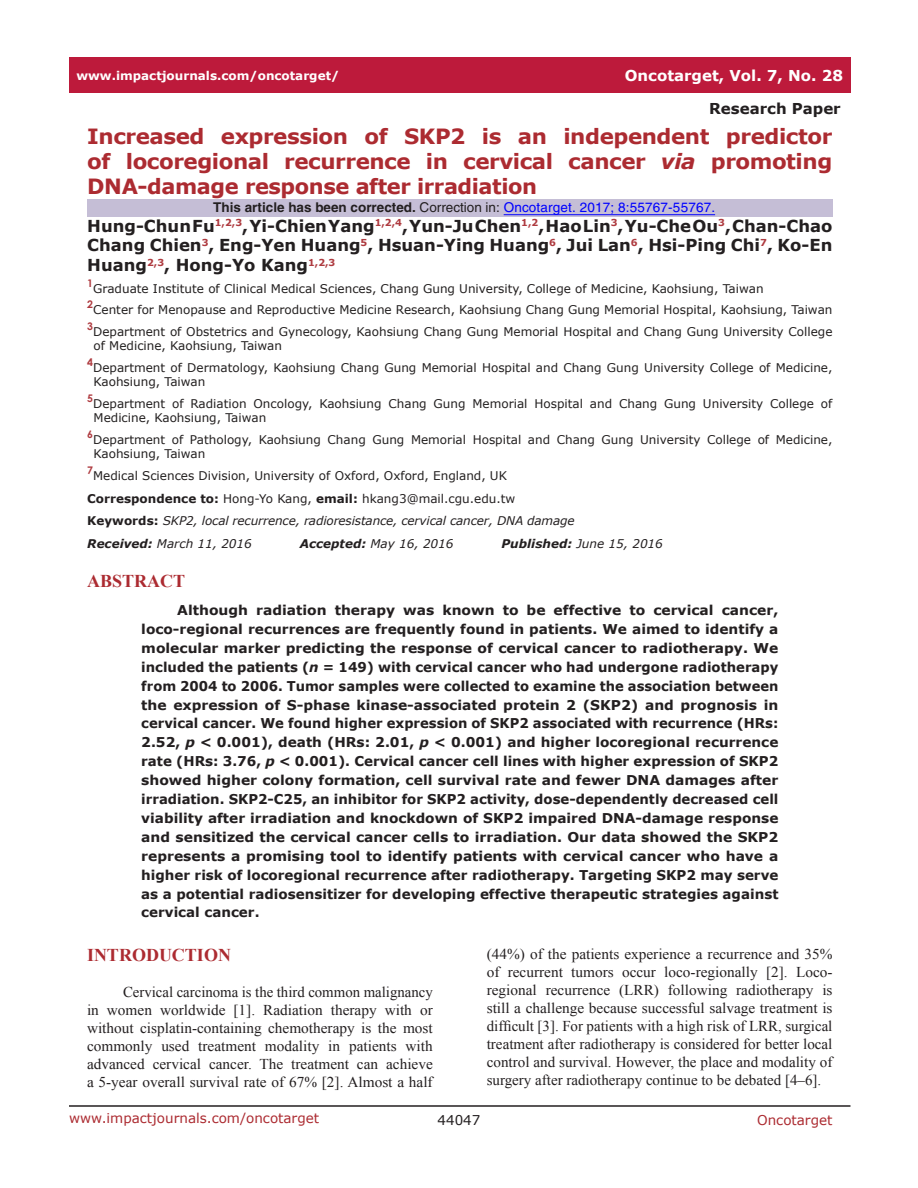
<style>
.page{position:relative;width:918px;height:1188px;background:#fff}
.page>*{position:absolute;margin:0;border:0;box-sizing:border-box;transform-origin:0 0}
.t1{font:700 21px/25.2px "Verdana";letter-spacing:-.02em;color:#ac2b31;text-align:justify}
.t2{font:700 18px "Times New Roman";color:#ac2b31}
.t3{font:700 16.5px/19.8px "Verdana";color:#231f20;text-align:justify}
.t4{font:15px/18px "Times New Roman";color:#231f20;text-align:justify}
.t5{font:700 15px "Verdana";color:#fff}
.t6{font:700 15px "Verdana";color:#231f20}
.t7{font:700 13.5px/18.9px "Verdana";color:#231f20;text-align:justify}
.t8{font:13.5px "Helvetica LT Std";letter-spacing:.015em;color:#00f}
.t9{font:13.5px "Verdana";color:#ac2b31}
.t10{font:13.5px "Verdana";color:#231f20}
.t11{font:12px/14.4px "Verdana";color:#221f1f}
.t12{font:italic 12px/22.5px "Verdana";letter-spacing:-.01em;color:#231f20}
.t13{font:700 12px "Verdana";color:#fff}
.t14{font:700 10.5px "Century Gothic";color:#ae3a3f}
.s1{font-style:italic}
.s2{font-style:normal;color:#221f1f}
.s3{font-weight:700;font-style:normal}
.s4{font-style:normal}
.s5{font-weight:700}
.s6{font-weight:700;color:#231f20}
.s7{color:#231f20}
</style>
<div class="page">
<hr style="left:69px;top:1105px;width:781px;height:2px;background:#231f20">
<div style="left:69px;top:57px;width:781px;height:36px;background:#bd1a3b"></div>
<hr style="left:504px;top:214px;width:211px;height:1px;background:#00f">
<p class="t13" style="left:76px;top:67px;width:264px">www.impactjournals.com/oncotarget/</p>
<p class="t5" style="left:625px;top:66px;width:220px">Oncotarget, Vol. 7, No. 28</p>
<p class="t6" style="left:709px;top:99px;width:133px">Research Paper</p>
<h1 class="t1" style="left:87px;top:123px;width:747px">Increased expression of SKP2 is an independent predictor of locoregional recurrence in cervical cancer <span class="s1">via</span> promoting DNA-damage response after irradiation</h1>
<p class="t3" style="left:87px;top:216px;width:747px">Hung-Chun Fu<sup>1,2,3</sup>, Yi-Chien Yang<sup>1,2,4</sup>, Yun-Ju Chen<sup>1,2</sup>, Hao Lin<sup>3</sup>, Yu-Che Ou<sup>3</sup>, Chan-Chao Chang Chien<sup>3</sup>, Eng-Yen Huang<sup>5</sup>, Hsuan-Ying Huang<sup>6</sup>, Jui Lan<sup>6</sup>, Hsi-Ping Chi<sup>7</sup>, Ko-En Huang<sup>2,3</sup>, Hong-Yo Kang<sup>1,2,3</sup></p>
<p class="t14" style="left:87px;top:275px;width:7px">1</p>
<p class="t11" style="left:93px;top:281px;width:672px">Graduate Institute of Clinical Medical Sciences, Chang Gung University, College of Medicine, Kaohsiung, Taiwan</p>
<p class="t14" style="left:87px;top:297px;width:7px">2</p>
<p class="t11" style="left:93px;top:303px;width:741px">Center for Menopause and Reproductive Medicine Research, Kaohsiung Chang Gung Memorial Hospital, Kaohsiung, Taiwan</p>
<p class="t14" style="left:87px;top:318px;width:7px">3</p>
<p class="t11" style="left:93px;top:324px;width:741px">Department of Obstetrics and Gynecology, Kaohsiung Chang Gung Memorial Hospital and Chang Gung University College of Medicine, Kaohsiung, Taiwan</p>
<p class="t14" style="left:87px;top:354px;width:7px">4</p>
<p class="t11" style="left:93px;top:360px;width:741px">Department of Dermatology, Kaohsiung Chang Gung Memorial Hospital and Chang Gung University College of Medicine,<br>Kaohsiung, Taiwan</p>
<p class="t14" style="left:87px;top:390px;width:7px">5</p>
<p class="t11" style="left:93px;top:396px;width:741px">Department of Radiation Oncology, Kaohsiung Chang Gung Memorial Hospital and Chang Gung University College of<br>Medicine, Kaohsiung, Taiwan</p>
<p class="t14" style="left:87px;top:426px;width:7px">6</p>
<p class="t11" style="left:93px;top:432px;width:741px">Department of Pathology, Kaohsiung Chang Gung Memorial Hospital and Chang Gung University College of Medicine,<br>Kaohsiung, Taiwan</p>
<p class="t14" style="left:87px;top:462px;width:7px">7</p>
<p class="t12" style="left:87px;top:464px;width:489px;text-indent:6px"><span class="s2">Medical Sciences Division, University of Oxford, Oxford, England, UK </span><span class="s3">Correspondence to:</span> <span class="s4">Hong-Yo Kang,</span> <span class="s3">email:</span> <span class="s4">hkang3@mail.cgu.edu.tw </span><span class="s3">Keywords:</span> SKP2, local recurrence, radioresistance, cervical cancer, DNA damage <span class="s5">Received:</span> March 11, 2016</p>
<p class="t8" style="left:213px;top:200px;width:503px"><span class="s6">This article has been corrected.</span> <span class="s7">Correction in:</span> Oncotarget. 2017; 8:55767-55767.</p>
<p class="t12" style="left:300px;top:532px;width:155px"><span class="s5">Accepted:</span> May 16, 2016</p>
<p class="t12" style="left:502px;top:532px;width:163px"><span class="s5">Published:</span> June 15, 2016</p>
<h2 class="t2" style="left:87px;top:569px;width:100px">ABSTRACT</h2>
<p class="t7" style="left:141px;top:601px;width:639px;text-indent:36px">Although radiation therapy was known to be effective to cervical cancer, loco-regional recurrences are frequently found in patients. We aimed to identify a molecular marker predicting the response of cervical cancer to radiotherapy. We included the patients (<span class="s1">n</span> = 149) with cervical cancer who had undergone radiotherapy from 2004 to 2006. Tumor samples were collected to examine the association between the expression of S-phase kinase-associated protein 2 (SKP2) and prognosis in cervical cancer. We found higher expression of SKP2 associated with recurrence (HRs:<br>2.52, <span class="s1">p</span> &lt; 0.001), death (HRs: 2.01, <span class="s1">p</span> &lt; 0.001) and higher locoregional recurrence rate (HRs: 3.76, <span class="s1">p</span> &lt; 0.001). Cervical cancer cell lines with higher expression of SKP2 showed higher colony formation, cell survival rate and fewer DNA damages after irradiation. SKP2-C25, an inhibitor for SKP2 activity, dose-dependently decreased cell viability after irradiation and knockdown of SKP2 impaired DNA-damage response and sensitized the cervical cancer cells to irradiation. Our data showed the SKP2 represents a promising tool to identify patients with cervical cancer who have a higher risk of locoregional recurrence after radiotherapy. Targeting SKP2 may serve as a potential radiosensitizer for developing effective therapeutic strategies against cervical cancer.</p>
<h2 class="t2" style="left:87px;top:943px;width:145px">INTRODUCTION</h2>
<p class="t4" style="left:87px;top:983px;width:347px;text-indent:36px">Cervical carcinoma is the third common malignancy in women worldwide [1]. Radiation therapy with or without cisplatin-containing chemotherapy is the most commonly used treatment modality in patients with advanced cervical cancer. The treatment can achieve a 5-year overall survival rate of 67% [2]. Almost a half</p>
<p class="t4" style="left:487px;top:945px;width:347px">(44%) of the patients experience a recurrence and 35% of recurrent tumors occur loco-regionally [2]. Loco&shy;regional recurrence (LRR) following radiotherapy is still a challenge because successful salvage treatment is difficult [3]. For patients with a high risk of LRR, surgical treatment after radiotherapy is considered for better local control and survival. However, the place and modality of surgery after radiotherapy continue to be debated [4–6].</p>
<p class="t9" style="left:69px;top:1109px;width:252px">www.impactjournals.com/oncotarget</p>
<p class="t10" style="left:438px;top:1111px;width:44px">44047</p>
<p class="t9" style="left:757px;top:1111px;width:77px">Oncotarget</p>
</div>
